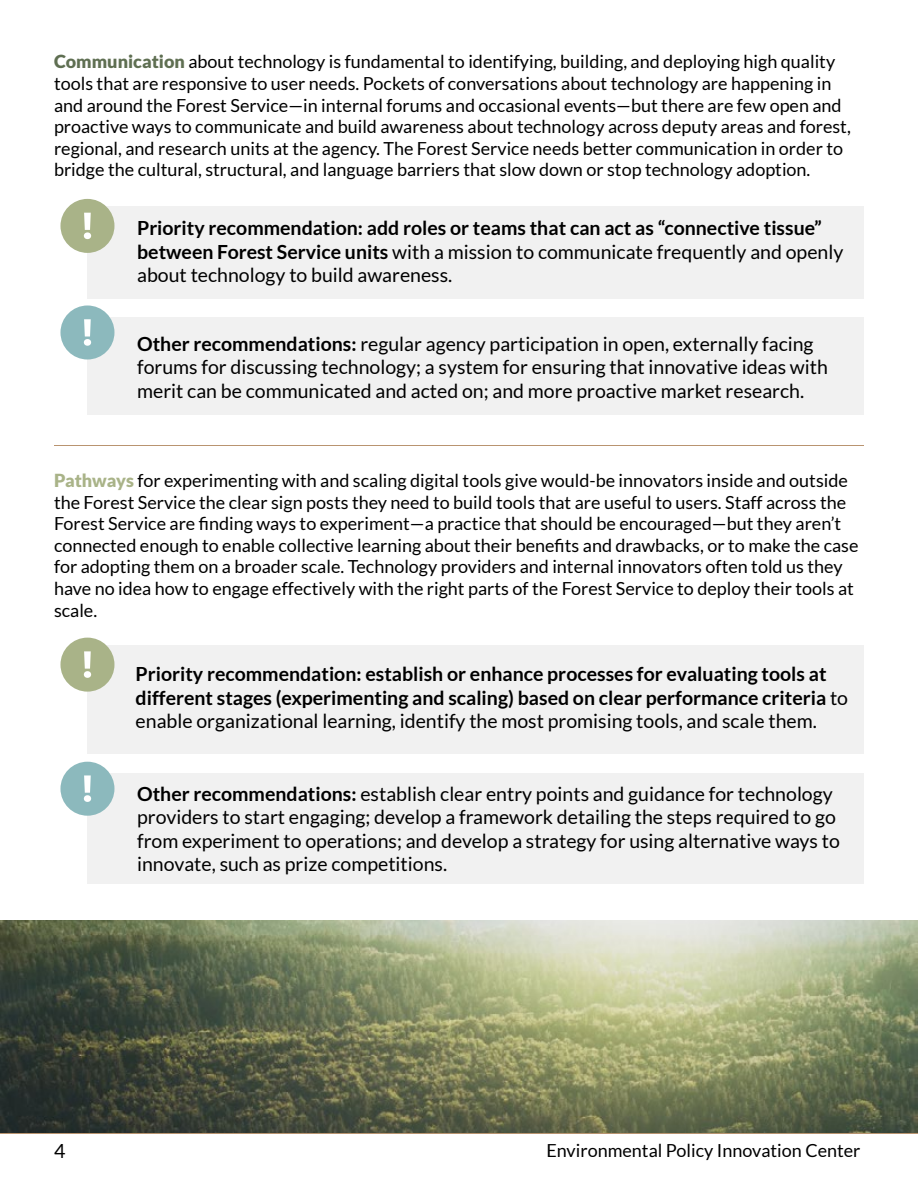
<style>
.page{position:relative;width:918px;height:1188px;background:#fff}
.page>*{position:absolute;margin:0;border:0;box-sizing:border-box;transform-origin:0 0}
.t1{font:19.5px/23.4px "Lato";color:#000}
.t2{font:700 19.5px/23.4px "Lato";color:#000}
.t3{font:18px/21.6px "Lato";color:#000}
.s1{font-weight:900;color:#5f6f52}
.s2{font-weight:400}
.s3{font-weight:700}
.s4{font-weight:900;color:#a9b388}
</style>
<div class="page">
<hr style="left:0;top:1131px;width:918px;height:3px;background:#b99470">
<div style="left:87px;top:206px;width:777px;height:93px;background:#f1f1f1"></div>
<div style="left:87px;top:317px;width:777px;height:98px;background:#f1f1f1"></div>
<div style="left:60px;top:199px;width:54px;height:54px;background:#a9b388;border-radius:50%"></div>
<svg style="left:84px;top:213px;width:7px;height:26px"></svg>
<div style="left:60px;top:305px;width:54px;height:54px;background:#8cb9bd;border-radius:50%"></div>
<svg style="left:84px;top:319px;width:7px;height:27px"></svg>
<div style="left:87px;top:645px;width:777px;height:109px;background:#f1f1f1"></div>
<div style="left:87px;top:773px;width:777px;height:110px;background:#f1f1f1"></div>
<div style="left:60px;top:638px;width:54px;height:54px;background:#a9b388;border-radius:50%"></div>
<svg style="left:84px;top:651px;width:7px;height:27px"></svg>
<div style="left:60px;top:762px;width:54px;height:54px;background:#8cb9bd;border-radius:50%"></div>
<svg style="left:84px;top:775px;width:7px;height:27px"></svg>
<img style="left:0;top:920px;width:918px;height:212px">
<hr style="left:54px;top:445px;width:810px;height:1px;background:#b99470">
<p class="t3" style="left:54px;top:51px;width:798px"><span class="s1">Communication</span> about technology is fundamental to identifying, building, and deploying high quality tools that are responsive to user needs. Pockets of conversations about technology are happening in and around the Forest Service—in internal forums and occasional events—but there are few open and proactive ways to communicate and build awareness about technology across deputy areas and forest, regional, and research units at the agency. The Forest Service needs better communication in order to bridge the cultural, structural, and language barriers that slow down or stop technology adoption.</p>
<p class="t2" style="left:137px;top:216px;width:708px">Priority recommendation: add roles or teams that can act as “connective tissue” between Forest Service units <span class="s2">with a mission to communicate frequently and openly about technology to build awareness.</span></p>
<p class="t1" style="left:137px;top:332px;width:692px"><span class="s3">Other recommendations:</span> regular agency participation in open, externally facing forums for discussing technology; a system for ensuring that innovative ideas with merit can be communicated and acted on; and more proactive market research.</p>
<p class="t3" style="left:54px;top:470px;width:806px"><span class="s4">Pathways</span> for experimenting with and scaling digital tools give would-be innovators inside and outside the Forest Service the clear sign posts they need to build tools that are useful to users. Staff across the Forest Service are finding ways to experiment—a practice that should be encouraged—but they aren’t connected enough to enable collective learning about their benefits and drawbacks, or to make the case for adopting them on a broader scale. Technology providers and internal innovators often told us they have no idea how to engage effectively with the right parts of the Forest Service to deploy their tools at scale.</p>
<p class="t2" style="left:136px;top:662px;width:714px">Priority recommendation: establish or enhance processes for evaluating tools at different stages (experimenting and scaling) based on clear performance criteria <span class="s2">to enable organizational learning, identify the most promising tools, and scale them.</span></p>
<p class="t1" style="left:137px;top:782px;width:704px"><span class="s3">Other recommendations:</span> establish clear entry points and guidance for technology providers to start engaging; develop a framework detailing the steps required to go from experiment to operations; and develop a strategy for using alternative ways to innovate, such as prize competitions.</p>
<p class="t1" style="left:54px;top:1139px;width:13px">4</p>
<p class="t3" style="left:546px;top:1140px;width:316px">Environmental Policy Innovation Center</p>
</div>
